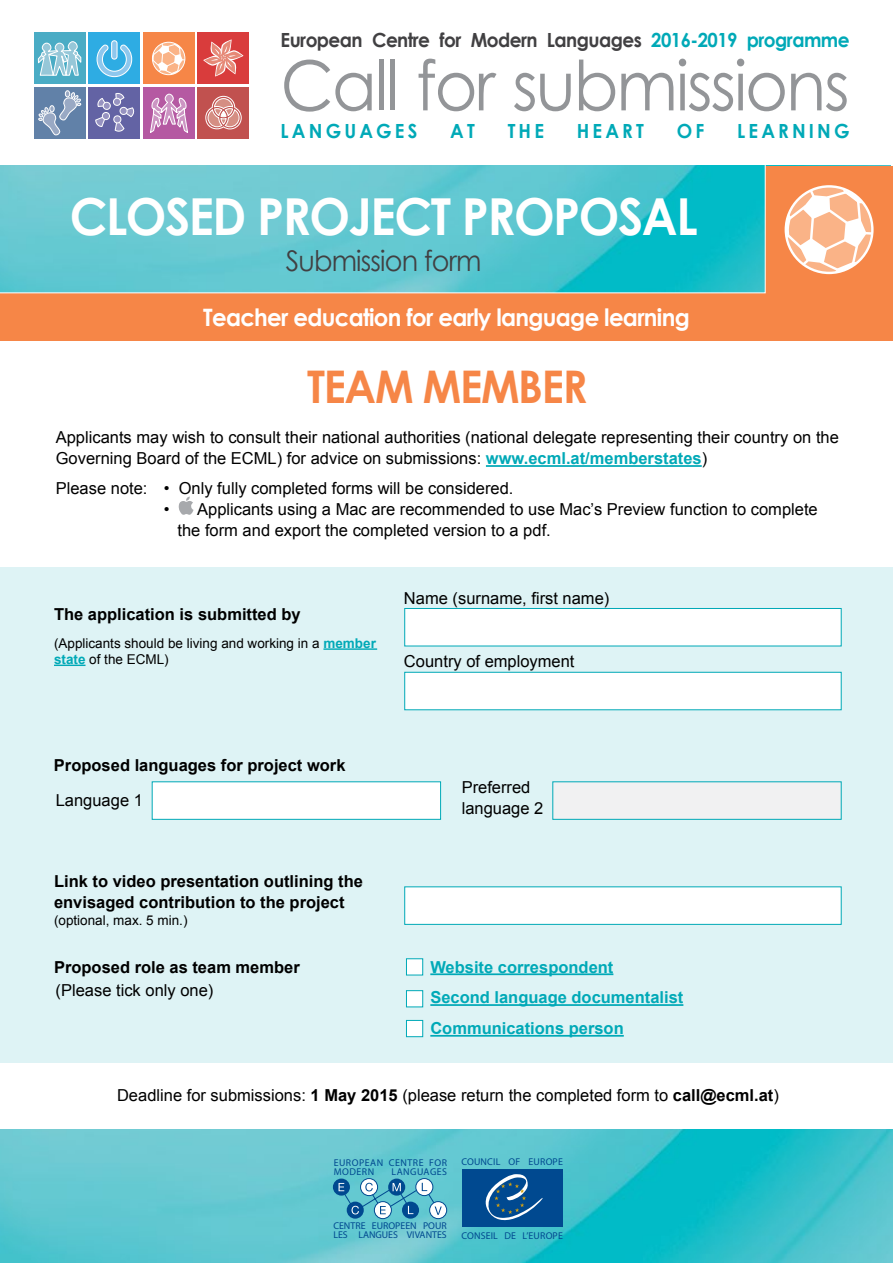
<style>
.page{position:relative;width:893px;height:1263px;background:#fff}
.page>*{position:absolute;margin:0;border:0;box-sizing:border-box;transform-origin:0 0}
.t1{font:69px "Century Gothic";letter-spacing:-.03em;color:#939598;scale:.95 1}
.t2{font:700 51px "Century Gothic";letter-spacing:-.03em;color:#fff;scale:.95 1}
.t3{font:700 45px "Century Gothic";letter-spacing:-.03em;color:#f68647;scale:.95 1}
.t4{font:28.5px "Century Gothic";letter-spacing:-.03em;color:#414042;scale:.95 1}
.t5{font:700 24px "Century Gothic";letter-spacing:-.03em;color:#fff;scale:.95 1}
.t6{font:700 19.5px "Century Gothic";letter-spacing:-.03em;color:#414042;scale:.95 1}
.t7{font:700 19.5px "Century Gothic";letter-spacing:.17em;color:#00a9b7;scale:.95 1}
.t8{font:16.5px/21px "Arial";color:#000}
.t9{font:700 16.5px/21px "Arial";color:#000}
.t10{font:700 16.5px/30.8px "Arial";color:#00a9b7}
.t11{font:13.5px/16.2px "Arial";color:#000}
.t12{font:9.9px/9.1px "Myriad Pro";letter-spacing:.015em;color:#004990}
.t13{font:9.9px/9.1px "Myriad Pro";letter-spacing:.05em;color:#004990}
.s1{color:#00a9b7}
.s2{font-weight:700;color:#00a9b7}
.s3{font-weight:700}
</style>
<div class="page">
<div style="left:0;top:0;width:893px;height:1116px;background:#def3f5"></div>
<div style="left:0;top:1063px;width:893px;height:67px;background:#fff"></div>
<div style="left:0;top:0;width:893px;height:566px;background:#fff"></div>
<div style="left:143px;top:32px;width:51px;height:52px;background:#f68647"></div>
<div style="left:198px;top:87px;width:51px;height:51px;background:#c1514f"></div>
<div style="left:198px;top:32px;width:51px;height:52px;background:#d93c3c"></div>
<svg style="left:203px;top:39px;width:41px;height:37px"></svg>
<div style="left:143px;top:87px;width:51px;height:51px;background:#b559a2"></div>
<div style="left:89px;top:87px;width:51px;height:51px;background:#6363a4"></div>
<div style="left:34px;top:87px;width:51px;height:51px;background:#6181a8"></div>
<svg style="left:38px;top:90px;width:44px;height:46px"></svg>
<div style="left:34px;top:32px;width:51px;height:52px;background:#4aacc5"></div>
<div style="left:89px;top:32px;width:51px;height:52px;background:#2eace3"></div>
<svg style="left:96px;top:40px;width:37px;height:38px"></svg>
<svg style="left:150px;top:93px;width:38px;height:40px"></svg>
<svg style="left:205px;top:95px;width:37px;height:35px"></svg>
<svg style="left:94px;top:93px;width:40px;height:46px"></svg>
<svg style="left:37px;top:41px;width:45px;height:35px"></svg>
<div style="left:152px;top:42px;width:33px;height:33px;border:1px solid #fff;border-radius:50%"></div>
<svg style="left:152px;top:43px;width:34px;height:32px"></svg>
<hr style="left:323px;top:648px;width:54px;height:2px;background:#00a9b7">
<hr style="left:54px;top:665px;width:32px;height:1px;background:#00a9b7">
<div style="left:404px;top:608px;width:438px;height:38px;background:#fff;border:1px solid #00a9b7"></div>
<div style="left:404px;top:672px;width:438px;height:38px;background:#fff;border:1px solid #00a9b7"></div>
<div style="left:404px;top:886px;width:438px;height:39px;background:#fff;border:1px solid #00a9b7"></div>
<hr style="left:486px;top:465px;width:216px;height:2px;background:#00a9b7">
<svg style="left:178px;top:496px;width:16px;height:19px"></svg>
<div style="left:152px;top:781px;width:289px;height:39px;background:#fff;border:1px solid #00a9b7"></div>
<div style="left:552px;top:781px;width:290px;height:39px;background:#f1f1f2;border:1px solid #00a9b7"></div>
<div style="left:406px;top:958px;width:17px;height:17px;background:#fff;border:1px solid #00a9b7"></div>
<hr style="left:430px;top:973px;width:183px;height:2px;background:#00a9b7">
<hr style="left:430px;top:1004px;width:253px;height:2px;background:#00a9b7">
<hr style="left:430px;top:1035px;width:194px;height:2px;background:#00a9b7">
<div style="left:406px;top:990px;width:17px;height:17px;background:#fff;border:1px solid #00a9b7"></div>
<div style="left:406px;top:1020px;width:17px;height:17px;background:#fff;border:1px solid #00a9b7"></div>
<div style="left:766px;top:166px;width:127px;height:128px;background:#f68647"></div>
<div style="left:0;top:293px;width:893px;height:47px;background:#f68647"></div>
<svg style="left:784px;top:188px;width:90px;height:85px"></svg>
<svg style="left:0;top:165px;width:766px;height:128px;background:#53c6cf"></svg>
<img style="left:0;top:1130px;width:893px;height:133px">
<div style="left:462px;top:1170px;width:100px;height:57px;background:#004990"></div>
<svg style="left:479px;top:1166px;width:64px;height:65px"></svg>
<svg style="left:374px;top:1201px;width:17px;height:17px"></svg>
<div style="left:374px;top:1201px;width:18px;height:18px;border:1px solid #004990;border-radius:50%"></div>
<svg style="left:430px;top:1201px;width:17px;height:17px"></svg>
<div style="left:429px;top:1201px;width:18px;height:18px;border:1px solid #004990;border-radius:50%"></div>
<div style="left:402px;top:1201px;width:17px;height:17px;background:#004990;border-radius:50%"></div>
<div style="left:347px;top:1201px;width:17px;height:17px;background:#004990;border-radius:50%"></div>
<div style="left:333px;top:1178px;width:17px;height:17px;background:#004990;border-radius:50%"></div>
<svg style="left:337px;top:1175px;width:105px;height:40px"></svg>
<p class="t6" style="left:281px;top:25px;width:600px">European Centre for Modern Languages <span class="s1">2016-2019 programme</span></p>
<h1 class="t1" style="left:281px;top:37px;width:600px">Call for submissions</h1>
<p class="t7" style="left:281px;top:116px;width:145px">LANGUAGES</p>
<p class="t7" style="left:450px;top:116px;width:27px">AT</p>
<p class="t7" style="left:508px;top:116px;width:40px">THE</p>
<p class="t7" style="left:577px;top:116px;width:72px">HEART</p>
<p class="t7" style="left:677px;top:116px;width:31px">OF</p>
<p class="t7" style="left:737px;top:116px;width:120px">LEARNING</p>
<h2 class="t2" style="left:70px;top:178px;width:662px">CLOSED PROJECT PROPOSAL</h2>
<h3 class="t4" style="left:286px;top:241px;width:208px">Submission form</h3>
<h3 class="t5" style="left:203px;top:299px;width:514px">Teacher education for early language learning</h3>
<h3 class="t3" style="left:307px;top:352px;width:297px">TEAM MEMBER</h3>
<p class="t8" style="left:56px;top:427px;width:785px">Applicants may wish to consult their national authorities (national delegate representing their country on the<br>Governing Board of the ECML) for advice on submissions: <span class="s2">www.ecml.at/memberstates</span>)</p>
<p class="t8" style="left:56px;top:478px;width:459px">Please note: • Only fully completed forms will be considered.</p>
<p class="t8" style="left:178px;top:499px;width:642px;text-indent:-14px">• Applicants using a Mac are recommended to use Mac’s Preview function to complete the form and export the completed version to a pdf.</p>
<p class="t9" style="left:54px;top:604px;width:248px">The application is submitted by</p>
<p class="t11" style="left:54px;top:635px;width:323px">(Applicants should be living and working in a <span class="s2">member state</span> of the ECML)</p>
<p class="t8" style="left:404px;top:587px;width:207px">Name (surname, first name)</p>
<p class="t8" style="left:404px;top:651px;width:172px">Country of employment</p>
<p class="t9" style="left:54px;top:755px;width:293px">Proposed languages for project work</p>
<p class="t8" style="left:56px;top:789px;width:89px">Language 1</p>
<p class="t9" style="left:54px;top:872px;width:310px">Link to video presentation outlining the envisaged contribution to the project</p>
<p class="t11" style="left:54px;top:912px;width:135px">(optional, max. 5 min.)</p>
<p class="t8" style="left:462px;top:777px;width:83px">Preferred language 2</p>
<p class="t9" style="left:54px;top:957px;width:247px">Proposed role as team member</p>
<p class="t10" style="left:430px;top:952px;width:255px">Website correspondent<br>Second language documentalist<br>Communications person</p>
<p class="t8" style="left:56px;top:980px;width:159px">(Please tick only one)</p>
<p class="t8" style="left:117px;top:1084px;width:663px">Deadline for submissions: <span class="s3">1 May 2015</span> (please return the completed form to <span class="s3">call@ecml.at</span>)</p>
<p class="t13" style="left:334px;top:1157px;width:115px">EUROPEAN CENTRE FOR<br>MODERN</p>
<p class="t12" style="left:332px;top:1159px;width:42px">MODERN</p>
<p class="t13" style="left:390px;top:1159px;width:57px">LANGUAGES</p>
<p class="t13" style="left:392px;top:1167px;width:57px">LANGUAGES</p>
<p class="t12" style="left:461px;top:1157px;width:103px">COUNCIL OF EUROPE</p>
<p class="t12" style="left:333px;top:1221px;width:115px">CENTRE EUROPEEN POUR<br>LES LANGUES VIVANTES</p>
<p class="t12" style="left:332px;top:1222px;width:115px">LES LANGUES VIVANTES</p>
<p class="t12" style="left:461px;top:1230px;width:103px">CONSEIL DE L’EUROPE</p>
</div>
